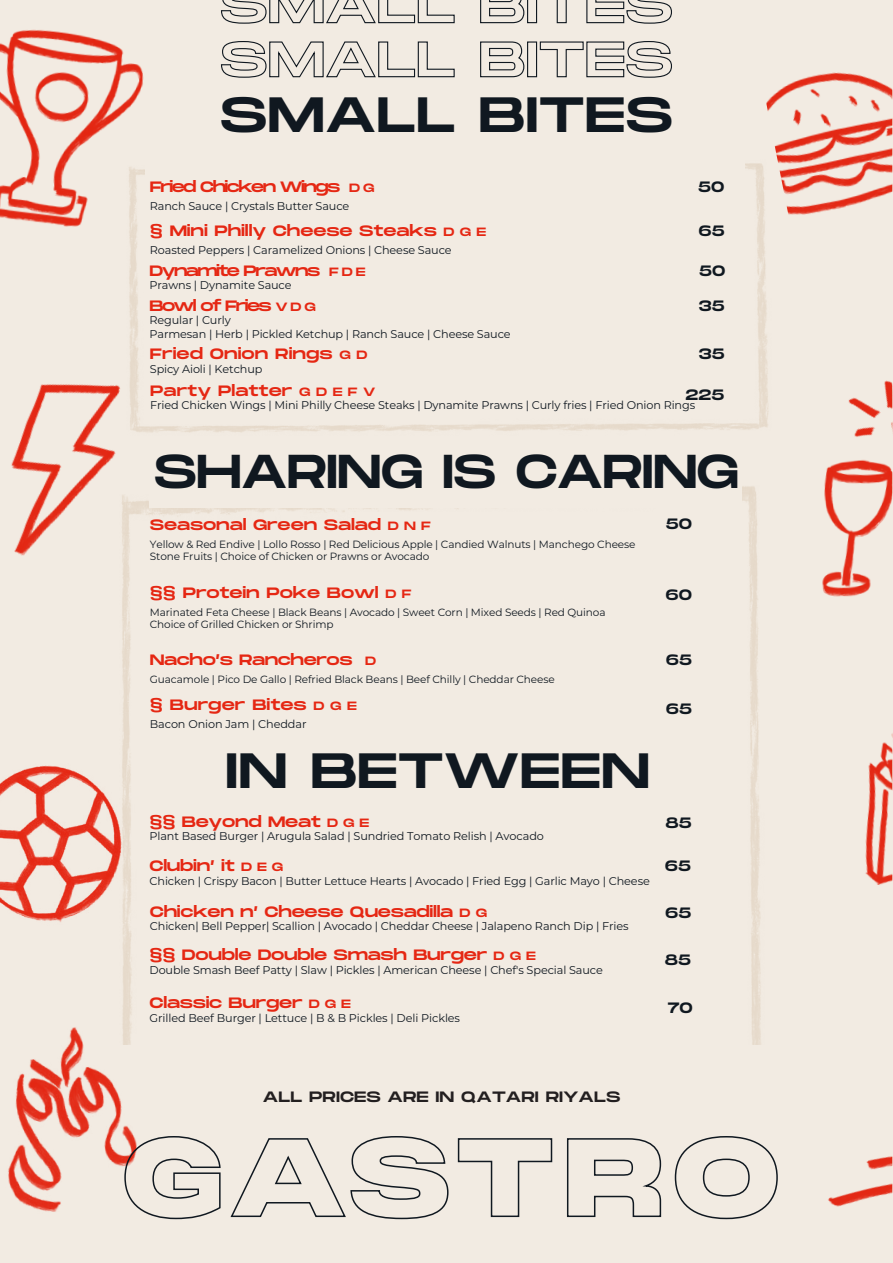
<style>
.page{position:relative;width:893px;height:1263px;background:#fff}
.page>*{position:absolute;margin:0;border:0;box-sizing:border-box;transform-origin:0 0}
.t1{font:49.5px "Monument Extended";color:#101820}
.t2{font:47.4px "Monument Extended";letter-spacing:-.02em;color:#101820;scale:.95 1}
.t3{font:15px "Monument Extended";letter-spacing:-.02em;color:#e52713}
.t4{font:15px "Monument Extended";letter-spacing:-.11em;color:#e52713}
.t5{font:15px "Monument Extended";color:#e52713}
.t6{font:15px "Monument Extended";color:#101820}
.t7{font:15px "Monument Extended";color:#231f20}
.t8{font:11.25px/13.5px "Montserrat";letter-spacing:-.01em;color:#101820}
.t9{font:10.5px/12.6px "Montserrat";letter-spacing:-.01em;color:#101820}
.s1{font-size:12px}
</style>
<div class="page">
<div style="left:0;top:0;width:892px;height:1242px;background:#f2ebe2"></div>
<img style="left:766px;top:72px;width:126px;height:76px">
<img style="left:0;top:29px;width:144px;height:119px">
<img style="left:8px;top:1044px;width:125px;height:168px">
<img style="left:828px;top:1156px;width:64px;height:51px">
<svg style="left:124px;top:1135px;width:97px;height:85px"></svg>
<svg style="left:230px;top:1136px;width:219px;height:84px"></svg>
<svg style="left:457px;top:1138px;width:96px;height:80px"></svg>
<svg style="left:567px;top:1138px;width:95px;height:80px"></svg>
<svg style="left:674px;top:1136px;width:104px;height:84px"></svg>
<img style="left:0;top:148px;width:892px;height:302px">
<div style="left:145px;top:142px;width:599px;height:56px;background:#f2ebe2"></div>
<img style="left:0;top:450px;width:892px;height:594px">
<div style="left:150px;top:440px;width:592px;height:68px;background:#f2ebe2"></div>
<svg style="left:221px;top:41px;width:234px;height:37px"></svg>
<svg style="left:480px;top:41px;width:45px;height:37px"></svg>
<div style="left:527px;top:41px;width:10px;height:36px;border:1px solid #101820"></div>
<svg style="left:539px;top:41px;width:133px;height:37px"></svg>
<svg style="left:221px;top:0;width:234px;height:24px"></svg>
<svg style="left:480px;top:0;width:192px;height:24px"></svg>
<div style="left:0;top:1242px;width:892px;height:21px;background:#f2ebe2"></div>
<h1 class="t1" style="left:220px;top:79px;width:455px">SMALL BITES</h1>
<h3 class="t4" style="left:150px;top:175px;width:226px">Fried Chicken Wings <span class="s1">D G</span></h3>
<p class="t8" style="left:150px;top:199px;width:201px">Ranch Sauce | Crystals Butter Sauce</p>
<h3 class="t3" style="left:150px;top:220px;width:338px">§ Mini Philly Cheese Steaks <span class="s1">D G E</span></h3>
<p class="t8" style="left:150px;top:243px;width:303px">Roasted Peppers | Caramelized Onions | Cheese Sauce</p>
<h3 class="t4" style="left:150px;top:259px;width:218px">Dynamite Prawns <span class="s1">F D E</span></h3>
<p class="t8" style="left:150px;top:278px;width:144px">Prawns | Dynamite Sauce</p>
<h3 class="t6" style="left:698px;top:175px;width:28px">50</h3>
<h3 class="t6" style="left:699px;top:220px;width:28px">65</h3>
<h3 class="t6" style="left:699px;top:259px;width:28px">50</h3>
<h3 class="t4" style="left:150px;top:295px;width:168px">Bowl of Fries <span class="s1">V D G</span></h3>
<p class="t8" style="left:150px;top:313px;width:363px">Regular | Curly<br>Parmesan | Herb | Pickled Ketchup | Ranch Sauce | Cheese Sauce</p>
<h3 class="t5" style="left:150px;top:343px;width:219px">Fried Onion Rings <span class="s1">G D</span></h3>
<p class="t8" style="left:150px;top:361px;width:114px">Spicy Aioli | Ketchup</p>
<h3 class="t5" style="left:150px;top:379px;width:227px">Party Platter <span class="s1">G D E F V</span></h3>
<p class="t8" style="left:150px;top:398px;width:547px">Fried Chicken Wings | Mini Philly Cheese Steaks | Dynamite Prawns | Curly fries | Fried Onion Rings</p>
<h3 class="t6" style="left:699px;top:295px;width:27px">35</h3>
<h3 class="t6" style="left:699px;top:343px;width:27px">35</h3>
<h3 class="t6" style="left:686px;top:384px;width:40px">225</h3>
<h2 class="t2" style="left:154px;top:437px;width:617px">SHARING IS CARING</h2>
<h3 class="t3" style="left:150px;top:513px;width:283px">Seasonal Green Salad <span class="s1">D N F</span></h3>
<p class="t9" style="left:150px;top:537px;width:487px">Yellow &amp; Red Endive | Lollo Rosso | Red Delicious Apple | Candied Walnuts | Manchego Cheese<br>Stone Fruits | Choice of Chicken or Prawns or Avocado</p>
<h3 class="t3" style="left:150px;top:581px;width:263px">§§ Protein Poke Bowl <span class="s1">D F</span></h3>
<p class="t9" style="left:150px;top:605px;width:457px">Marinated Feta Cheese | Black Beans | Avocado | Sweet Corn | Mixed Seeds | Red Quinoa<br>Choice of Grilled Chicken or Shrimp</p>
<h3 class="t3" style="left:150px;top:649px;width:228px">Nacho’s Rancheros <span class="s1">D</span></h3>
<p class="t9" style="left:150px;top:673px;width:406px">Guacamole | Pico De Gallo | Refried Black Beans | Beef Chilly | Cheddar Cheese</p>
<h3 class="t5" style="left:150px;top:694px;width:208px">§ Burger Bites <span class="s1">D G E</span></h3>
<p class="t8" style="left:150px;top:716px;width:158px">Bacon Onion Jam | Cheddar</p>
<h1 class="t1" style="left:225px;top:734px;width:427px">IN BETWEEN</h1>
<h3 class="t3" style="left:150px;top:811px;width:221px">§§ Beyond Meat <span class="s1">D G E</span></h3>
<p class="t8" style="left:150px;top:829px;width:396px">Plant Based Burger | Arugula Salad | Sundried Tomato Relish | Avocado</p>
<h3 class="t3" style="left:150px;top:855px;width:135px">Clubin’ it <span class="s1">D E G</span></h3>
<p class="t8" style="left:150px;top:874px;width:502px">Chicken | Crispy Bacon | Butter Lettuce Hearts | Avocado | Fried Egg | Garlic Mayo | Cheese</p>
<h3 class="t3" style="left:150px;top:900px;width:339px">Chicken n’ Cheese Quesadilla <span class="s1">D G</span></h3>
<p class="t8" style="left:150px;top:919px;width:480px">Chicken| Bell Pepper| Scallion | Avocado | Cheddar Cheese | Jalapeno Ranch Dip | Fries</p>
<h3 class="t3" style="left:150px;top:944px;width:388px">§§ Double Double Smash Burger <span class="s1">D G E</span></h3>
<p class="t8" style="left:150px;top:962px;width:455px">Double Smash Beef Patty | Slaw | Pickles | American Cheese | Chef's Special Sauce</p>
<h3 class="t3" style="left:150px;top:992px;width:203px">Classic Burger <span class="s1">D G E</span></h3>
<p class="t8" style="left:150px;top:1010px;width:312px">Grilled Beef Burger | Lettuce | B &amp; B Pickles | Deli Pickles</p>
<h3 class="t6" style="left:666px;top:513px;width:28px">50</h3>
<h3 class="t6" style="left:665px;top:584px;width:28px">60</h3>
<h3 class="t6" style="left:666px;top:648px;width:28px">65</h3>
<h3 class="t6" style="left:666px;top:698px;width:28px">65</h3>
<h3 class="t6" style="left:665px;top:812px;width:28px">85</h3>
<h3 class="t6" style="left:665px;top:855px;width:28px">65</h3>
<h3 class="t6" style="left:665px;top:902px;width:28px">65</h3>
<h3 class="t6" style="left:665px;top:948px;width:28px">85</h3>
<h3 class="t6" style="left:668px;top:997px;width:27px">70</h3>
<h3 class="t7" style="left:263px;top:1085px;width:359px">ALL PRICES ARE IN QATARI RIYALS</h3>
</div>
